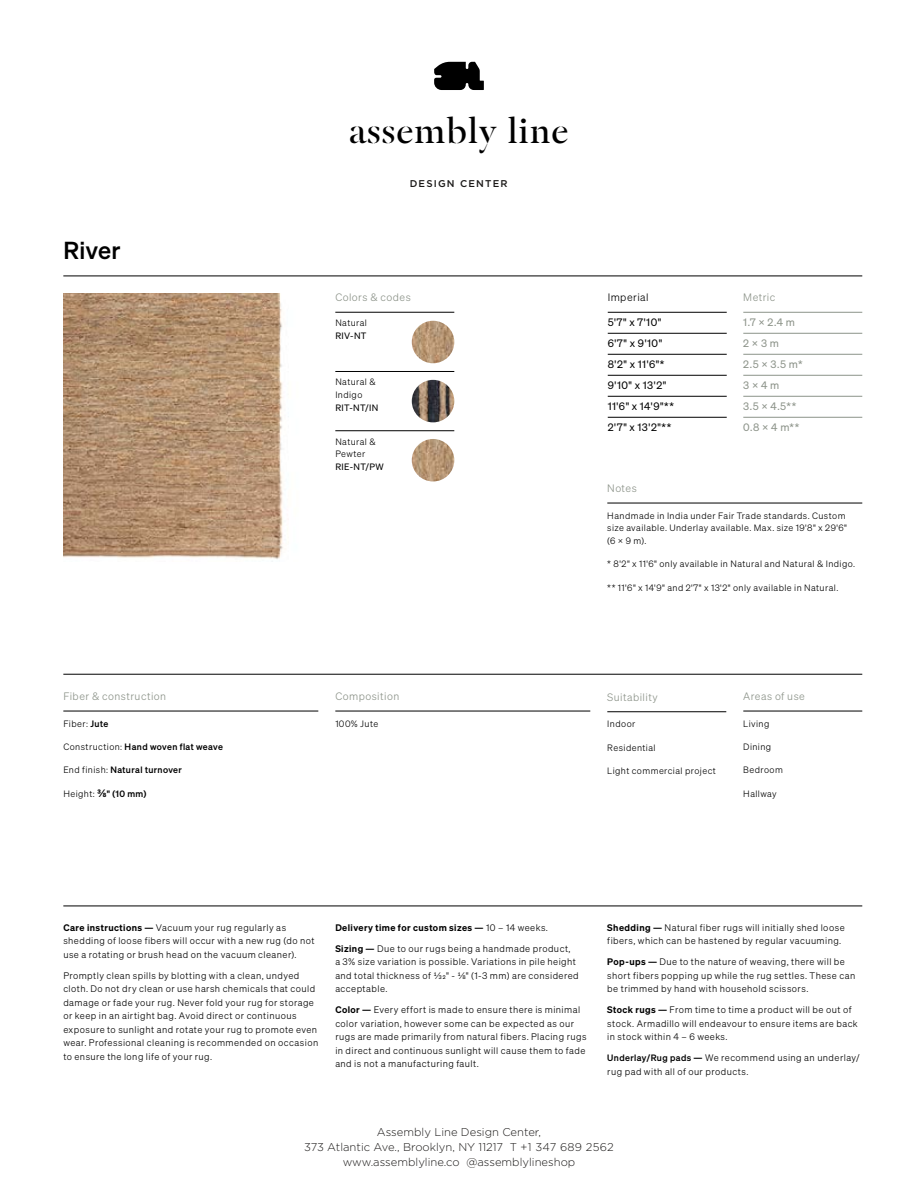
<style>
.page{position:relative;width:918px;height:1188px;background:#fff}
.page>*{position:absolute;margin:0;border:0;box-sizing:border-box;transform-origin:0 0}
.t1{font:32.4px "Klod";letter-spacing:.015em;color:#000}
.t2{font:24px "Sohne Kraftig";letter-spacing:.02em;color:#000}
.t3{font:300 11.25px/15px "Gotham";color:#1a1817;text-align:center}
.t4{font:10.5px "Sohne Leicht";letter-spacing:.045em;color:#8c9389}
.t5{font:10.5px/21px "Sohne Buch";letter-spacing:.04em;color:#000}
.t6{font:10.5px/21px "Sohne Buch";color:#8c9389}
.t7{font:10.5px "Sohne Leicht";letter-spacing:.04em;color:#000}
.t8{font:500 9.75px "Gotham";letter-spacing:.12em;color:#1a1817}
.t9{font:9.3px/13.5px "Sohne Leicht";letter-spacing:.045em;color:#000}
.t10{font:600 9.3px "Sohne";letter-spacing:.045em;color:#000}
.t11{font:9px/12.8px "Sohne Leicht";letter-spacing:.045em;color:#000}
.t12{font:9px "Sohne Kraftig";letter-spacing:.045em;color:#000}
.t13{font:9px "Sohne Buch";letter-spacing:.045em;color:#000}
.s1{font-family:"Sohne Kraftig"}
.s2{font-family:"Sohne Leicht"}
.s3{font-family:"Sohne Kraftig";font-size:10.5px}
.s4{font-family:"Sohne";font-weight:600}
.s5{font-family:"Sohne Leicht";font-weight:400}
.s6{font-family:"Sohne Kraftig";font-size:9px}
</style>
<div class="page">
<hr style="left:63px;top:276px;width:799px;height:1px;background:#000">
<img style="left:63px;top:293px;width:220px;height:269px">
<hr style="left:63px;top:711px;width:255px;height:1px;background:#000">
<hr style="left:743px;top:312px;width:119px;height:1px;background:#8c9389">
<hr style="left:743px;top:333px;width:119px;height:1px;background:#8c9389">
<hr style="left:743px;top:354px;width:119px;height:1px;background:#8c9389">
<hr style="left:743px;top:375px;width:119px;height:1px;background:#8c9389">
<hr style="left:743px;top:396px;width:119px;height:1px;background:#8c9389">
<hr style="left:743px;top:417px;width:119px;height:1px;background:#8c9389">
<hr style="left:608px;top:312px;width:119px;height:1px;background:#000">
<hr style="left:608px;top:333px;width:119px;height:1px;background:#000">
<hr style="left:608px;top:354px;width:119px;height:1px;background:#000">
<hr style="left:608px;top:375px;width:119px;height:1px;background:#000">
<hr style="left:608px;top:396px;width:119px;height:1px;background:#000">
<hr style="left:608px;top:417px;width:119px;height:1px;background:#000">
<hr style="left:335px;top:711px;width:255px;height:1px;background:#000">
<hr style="left:743px;top:711px;width:119px;height:1px;background:#000">
<hr style="left:607px;top:711px;width:119px;height:1px;background:#000">
<hr style="left:63px;top:674px;width:799px;height:1px;background:#000">
<hr style="left:607px;top:503px;width:255px;height:1px;background:#000">
<hr style="left:63px;top:906px;width:799px;height:1px;background:#000">
<hr style="left:335px;top:312px;width:119px;height:1px;background:#000">
<hr style="left:335px;top:371px;width:119px;height:1px;background:#000">
<hr style="left:335px;top:430px;width:119px;height:1px;background:#000">
<img style="left:412px;top:321px;width:42px;height:42px;border-radius:21px">
<img style="left:412px;top:380px;width:42px;height:42px;border-radius:21px">
<img style="left:412px;top:439px;width:42px;height:42px;border-radius:21px">
<svg style="left:434px;top:62px;width:50px;height:28px"></svg>
<h1 class="t1" style="left:349px;top:108px;width:221px">assembly line</h1>
<h2 class="t2" style="left:63px;top:235px;width:59px">River</h2>
<p class="t4" style="left:63px;top:690px;width:104px">Fiber &amp; construction</p>
<p class="t11" style="left:63px;top:717px;width:47px">Fiber: <span class="s1">Jute</span></p>
<p class="t12" style="left:63px;top:741px;width:161px"><span class="s2">Construction:</span> Hand woven flat weave</p>
<p class="t12" style="left:63px;top:765px;width:120px"><span class="s2">End finish:</span> Natural turnover</p>
<p class="t11" style="left:63px;top:787px;width:85px">Height: <span class="s3">3/8</span><span class="s1">" (10 mm)</span></p>
<p class="t8" style="left:410px;top:178px;width:99px">DESIGN CENTER</p>
<p class="t4" style="left:335px;top:291px;width:77px">Colors &amp; codes</p>
<p class="t11" style="left:335px;top:316px;width:33px">Natural</p>
<p class="t13" style="left:335px;top:330px;width:33px">RIV-NT</p>
<p class="t11" style="left:335px;top:376px;width:42px">Natural &amp;<br>Indigo</p>
<p class="t13" style="left:335px;top:402px;width:45px">RIT-NT/IN</p>
<p class="t11" style="left:335px;top:435px;width:42px">Natural &amp;<br>Pewter</p>
<p class="t13" style="left:335px;top:461px;width:50px">RIE-NT/PW</p>
<p class="t4" style="left:335px;top:690px;width:65px">Composition</p>
<p class="t11" style="left:335px;top:717px;width:44px">100% Jute</p>
<p class="t7" style="left:608px;top:291px;width:42px">Imperial</p>
<p class="t5" style="left:608px;top:312px;width:68px">5'7" x 7'10"<br>6'7" x 9'10"<br>8'2" x 11'6"*<br>9'10" x 13'2"<br>11'6" x 14'9"**<br>2'7" x 13'2"**</p>
<p class="t4" style="left:743px;top:291px;width:34px">Metric</p>
<p class="t6" style="left:743px;top:312px;width:61px">1.7 x 2.4 m<br>2 x 3 m<br>2.5 x 3.5 m*<br>3 x 4 m<br>3.5 x 4.5**<br>0.8 x 4 m**</p>
<p class="t4" style="left:607px;top:482px;width:31px">Notes</p>
<p class="t11" style="left:607px;top:509px;width:241px">Handmade in India under Fair Trade standards. Custom size available. Underlay available. Max. size 19'8" x 29'6" (6 x 9 m).</p>
<p class="t11" style="left:607px;top:558px;width:249px">* 8'2" x 11'6" only available in Natural and Natural &amp; Indigo.</p>
<p class="t11" style="left:607px;top:581px;width:233px">** 11'6" x 14'9" and 2'7" x 13'2" only available in Natural.</p>
<p class="t4" style="left:607px;top:691px;width:52px">Suitability</p>
<p class="t11" style="left:607px;top:718px;width:30px">Indoor</p>
<p class="t11" style="left:607px;top:741px;width:50px">Residential</p>
<p class="t11" style="left:607px;top:764px;width:110px">Light commercial project</p>
<p class="t4" style="left:743px;top:690px;width:63px">Areas of use</p>
<p class="t11" style="left:743px;top:717px;width:28px">Living</p>
<p class="t11" style="left:743px;top:740px;width:29px">Dining</p>
<p class="t11" style="left:743px;top:764px;width:41px">Bedroom</p>
<p class="t11" style="left:743px;top:787px;width:35px">Hallway</p>
<p class="t9" style="left:63px;top:920px;width:253px"><span class="s4">Care instructions —</span> Vacuum your rug regularly as shedding of loose fibers will occur with a new rug (do not use a rotating or brush head on the vacuum cleaner).</p>
<p class="t9" style="left:63px;top:968px;width:257px">Promptly clean spills by blotting with a clean, undyed cloth. Do not dry clean or use harsh chemicals that could damage or fade your rug. Never fold your rug for storage or keep in an airtight bag. Avoid direct or continuous exposure to sunlight and rotate your rug to promote even wear. Professional cleaning is recommended on occasion to ensure the long life of your rug.</p>
<p class="t10" style="left:335px;top:921px;width:214px">Delivery time for custom sizes — <span class="s5">10 – 14 weeks.</span></p>
<p class="t9" style="left:335px;top:941px;width:245px"><span class="s4">Sizing —</span> Due to our rugs being a handmade product,<br>a 3% size variation is possible. Variations in pile height and total thickness of 1/32" - 1/8" (1-3 mm) are considered acceptable.</p>
<p class="t9" style="left:335px;top:1003px;width:253px"><span class="s4">Color —</span> Every effort is made to ensure there is minimal color variation, however some can be expected as our rugs are made primarily from natural fibers. Placing rugs in direct and continuous sunlight will cause them to fade and is not a manufacturing fault.</p>
<p class="t9" style="left:607px;top:920px;width:239px"><span class="s4">Shedding —</span> Natural fiber rugs will initially shed loose fibers, which can be hastened by regular vacuuming.</p>
<p class="t9" style="left:607px;top:955px;width:249px"><span class="s4">Pop-ups —</span> Due to the nature of weaving, there will be short fibers popping up while the rug settles. These can be trimmed by hand with household scissors.</p>
<p class="t9" style="left:607px;top:1003px;width:252px"><span class="s4">Stock rugs —</span> From time to time a product will be out of stock. Armadillo will endeavour to ensure items are back in stock within 4 – 6 weeks.</p>
<p class="t9" style="left:607px;top:1051px;width:254px"><span class="s6">Underlay/Rug pads</span> <span class="s4">—</span> We recommend using an underlay/ rug pad with all of our products.</p>
<p class="t3" style="left:304px;top:1124px;width:311px">Assembly Line Design Center,<br>373 Atlantic Ave., Brooklyn, NY 11217 T +1 347 689 2562 www.assemblyline.co @assemblylineshop</p>
</div>
